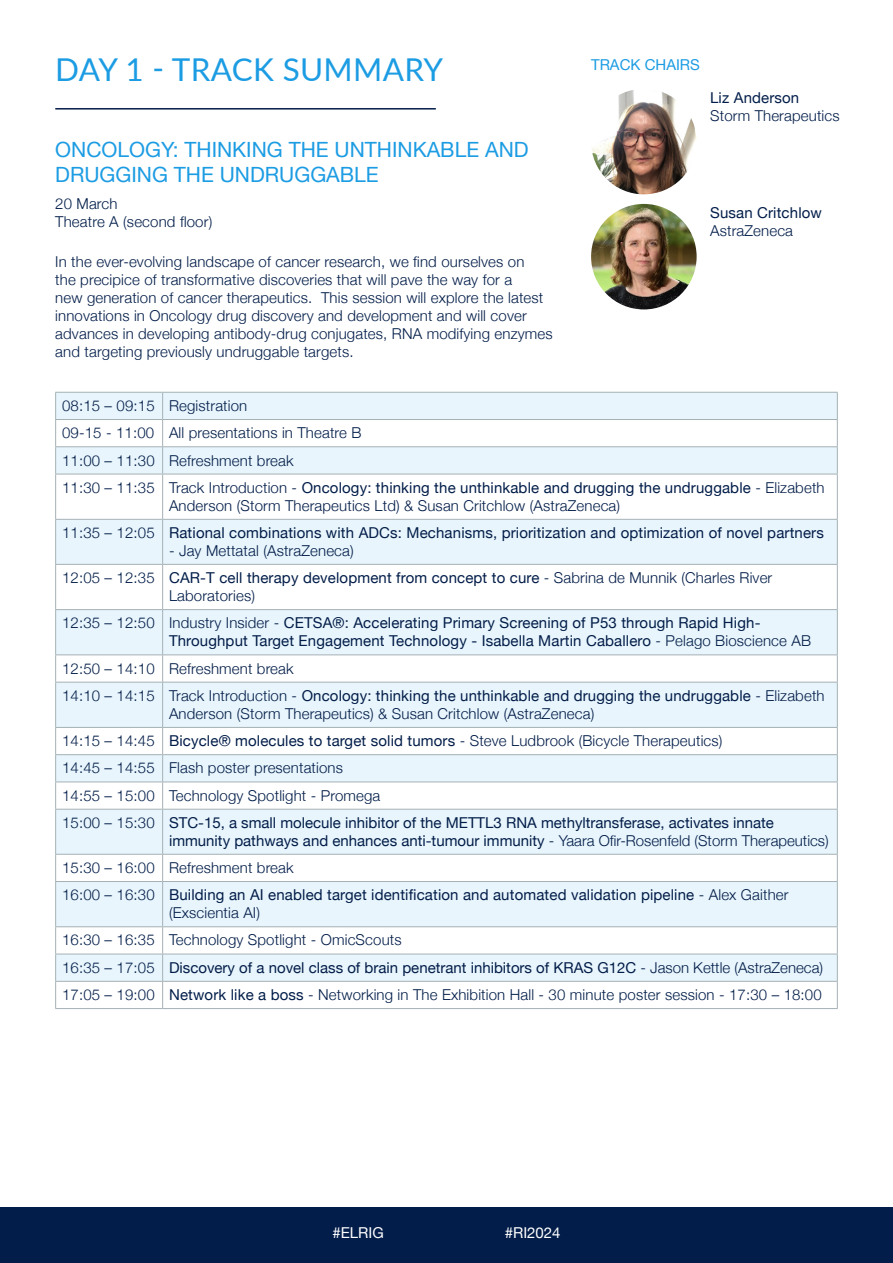
<style>
.page{position:relative;width:893px;height:1263px;background:#fff}
.page>*{position:absolute;margin:0;border:0;box-sizing:border-box;transform-origin:0 0}
.t1{font:31.5px "Lato";letter-spacing:.01em;color:#1c9ce3}
.t2{font:21px/25.2px "Helvetica Neue";color:#1c9ce3}
.t3{font:300 15px/27.3px "Helvetica Neue";letter-spacing:.01em;color:#021d49}
.t4{font:15px/27.3px "Helvetica Neue";letter-spacing:.01em;color:#021d49}
.t5{font:15px "Helvetica Neue";color:#fff}
.t6{font:15px "Helvetica Neue";color:#1c9ce3}
.s1{font-weight:400}
.s2{font-weight:300}
</style>
<div class="page">
<hr style="left:55px;top:108px;width:381px;height:2px;background:#021d49">
<div style="left:0;top:1208px;width:893px;height:55px;background:#021d49"></div>
<img style="left:591px;top:89px;width:106px;height:105px;border-radius:53px">
<img style="left:591px;top:204px;width:106px;height:105px;border-radius:53px">
<svg style="left:56px;top:475px;width:781px;height:506px;fill:#e8f5fc"></svg>
<svg style="left:55px;top:392px;width:783px;height:82px"></svg>
<hr style="left:55px;top:474px;width:108px;height:1px;background:#a5b1b5">
<hr style="left:55px;top:474px;width:1px;height:45px;background:#a5b1b5">
<hr style="left:163px;top:474px;width:675px;height:1px;background:#a5b1b5">
<hr style="left:162px;top:474px;width:1px;height:45px;background:#a5b1b5">
<hr style="left:837px;top:474px;width:1px;height:45px;background:#a5b1b5">
<hr style="left:55px;top:519px;width:108px;height:1px;background:#a5b1b5">
<hr style="left:55px;top:520px;width:1px;height:44px;background:#a5b1b5">
<hr style="left:163px;top:519px;width:675px;height:1px;background:#a5b1b5">
<hr style="left:162px;top:520px;width:1px;height:44px;background:#a5b1b5">
<hr style="left:837px;top:520px;width:1px;height:44px;background:#a5b1b5">
<hr style="left:55px;top:564px;width:108px;height:1px;background:#a5b1b5">
<hr style="left:55px;top:565px;width:1px;height:44px;background:#a5b1b5">
<hr style="left:163px;top:564px;width:675px;height:1px;background:#a5b1b5">
<hr style="left:162px;top:565px;width:1px;height:44px;background:#a5b1b5">
<hr style="left:837px;top:565px;width:1px;height:44px;background:#a5b1b5">
<hr style="left:55px;top:609px;width:108px;height:1px;background:#a5b1b5">
<hr style="left:55px;top:610px;width:1px;height:44px;background:#a5b1b5">
<hr style="left:163px;top:609px;width:675px;height:1px;background:#a5b1b5">
<hr style="left:162px;top:610px;width:1px;height:44px;background:#a5b1b5">
<hr style="left:837px;top:610px;width:1px;height:44px;background:#a5b1b5">
<hr style="left:55px;top:654px;width:108px;height:1px;background:#a5b1b5">
<svg style="left:55px;top:655px;width:1px;height:27px"></svg>
<hr style="left:163px;top:654px;width:675px;height:1px;background:#a5b1b5">
<svg style="left:162px;top:655px;width:1px;height:27px"></svg>
<svg style="left:837px;top:655px;width:1px;height:27px"></svg>
<hr style="left:55px;top:682px;width:108px;height:1px;background:#a5b1b5">
<hr style="left:55px;top:682px;width:1px;height:45px;background:#a5b1b5">
<hr style="left:163px;top:682px;width:675px;height:1px;background:#a5b1b5">
<hr style="left:162px;top:682px;width:1px;height:45px;background:#a5b1b5">
<hr style="left:837px;top:682px;width:1px;height:45px;background:#a5b1b5">
<hr style="left:55px;top:727px;width:108px;height:1px;background:#a5b1b5">
<hr style="left:163px;top:727px;width:675px;height:1px;background:#a5b1b5">
<hr style="left:55px;top:754px;width:108px;height:1px;background:#a5b1b5">
<hr style="left:163px;top:754px;width:675px;height:1px;background:#a5b1b5">
<hr style="left:55px;top:781px;width:108px;height:1px;background:#a5b1b5">
<svg style="left:55px;top:728px;width:1px;height:81px"></svg>
<hr style="left:163px;top:781px;width:675px;height:1px;background:#a5b1b5">
<svg style="left:162px;top:728px;width:1px;height:81px"></svg>
<svg style="left:837px;top:728px;width:1px;height:81px"></svg>
<hr style="left:55px;top:809px;width:108px;height:1px;background:#a5b1b5">
<hr style="left:55px;top:809px;width:1px;height:45px;background:#a5b1b5">
<hr style="left:163px;top:809px;width:675px;height:1px;background:#a5b1b5">
<hr style="left:162px;top:809px;width:1px;height:45px;background:#a5b1b5">
<hr style="left:837px;top:809px;width:1px;height:45px;background:#a5b1b5">
<hr style="left:55px;top:854px;width:108px;height:1px;background:#a5b1b5">
<svg style="left:55px;top:855px;width:1px;height:26px"></svg>
<hr style="left:163px;top:854px;width:675px;height:1px;background:#a5b1b5">
<svg style="left:162px;top:855px;width:1px;height:26px"></svg>
<svg style="left:837px;top:855px;width:1px;height:26px"></svg>
<hr style="left:55px;top:881px;width:108px;height:1px;background:#a5b1b5">
<hr style="left:55px;top:882px;width:1px;height:44px;background:#a5b1b5">
<hr style="left:163px;top:881px;width:675px;height:1px;background:#a5b1b5">
<hr style="left:162px;top:882px;width:1px;height:44px;background:#a5b1b5">
<hr style="left:837px;top:882px;width:1px;height:44px;background:#a5b1b5">
<hr style="left:55px;top:926px;width:108px;height:1px;background:#a5b1b5">
<hr style="left:163px;top:926px;width:675px;height:1px;background:#a5b1b5">
<hr style="left:55px;top:954px;width:108px;height:1px;background:#a5b1b5">
<hr style="left:163px;top:954px;width:675px;height:1px;background:#a5b1b5">
<hr style="left:55px;top:981px;width:108px;height:1px;background:#a5b1b5">
<svg style="left:55px;top:927px;width:1px;height:81px"></svg>
<hr style="left:163px;top:981px;width:675px;height:1px;background:#a5b1b5">
<svg style="left:162px;top:927px;width:1px;height:81px"></svg>
<svg style="left:837px;top:927px;width:1px;height:81px"></svg>
<hr style="left:55px;top:1008px;width:108px;height:1px;background:#a5b1b5">
<hr style="left:163px;top:1008px;width:675px;height:1px;background:#a5b1b5">
<h1 class="t1" style="left:55px;top:47px;width:389px">DAY 1 - TRACK SUMMARY</h1>
<p class="t6" style="left:591px;top:53px;width:110px">TRACK CHAIRS</p>
<h2 class="t2" style="left:55px;top:138px;width:475px">ONCOLOGY: THINKING THE UNTHINKABLE AND<br>DRUGGING THE UNDRUGGABLE</h2>
<p class="t3" style="left:55px;top:193px;width:158px;line-height:18px">20 March<br>Theatre A (second floor)</p>
<p class="t3" style="left:55px;top:251px;width:499px;line-height:18px">In the ever-evolving landscape of cancer research, we find ourselves on<br>the precipice of transformative discoveries that will pave the way for a<br>new generation of cancer therapeutics. This session will explore the latest innovations in Oncology drug discovery and development and will cover advances in developing antibody-drug conjugates, RNA modifying enzymes and targeting previously undruggable targets.</p>
<p class="t4" style="left:710px;top:85px;width:91px">Liz Anderson</p>
<p class="t3" style="left:710px;top:101px;width:131px">Storm Therapeutics</p>
<p class="t4" style="left:710px;top:200px;width:113px">Susan Critchlow</p>
<p class="t3" style="left:710px;top:216px;width:84px">AstraZeneca</p>
<p class="t3" style="left:62px;top:391px;width:764px">08:15 – 09:15 Registration<br>09-15 - 11:00 All presentations in Theatre B<br>11:00 – 11:30 Refreshment break<br>11:30 – 11:35 Track Introduction - <span class="s1">Oncology: thinking the unthinkable and drugging the undruggable</span> - Elizabeth</p>
<p class="t4" style="left:62px;top:493px;width:763px;text-indent:107px"><span class="s2">Anderson (Storm Therapeutics Ltd) &amp; Susan Critchlow (AstraZeneca)<br>11:35 – 12:05</span> Rational combinations with ADCs: Mechanisms, prioritization and optimization of novel partners</p>
<p class="t3" style="left:62px;top:536px;width:712px;text-indent:107px">- Jay Mettatal (AstraZeneca)<br>12:05 – 12:35 <span class="s1">CAR-T cell therapy development from concept to cure</span> - Sabrina de Munnik (Charles River</p>
<p class="t4" style="left:62px;top:583px;width:700px;text-indent:107px"><span class="s2">Laboratories)<br>12:35 – 12:50 Industry Insider -</span> CETSA®: Accelerating Primary Screening of P53 through Rapid High-</p>
<p class="t4" style="left:62px;top:628px;width:764px;text-indent:107px">Throughput Target Engagement Technology - Isabella Martin Caballero <span class="s2">- Pelago Bioscience AB<br>12:50 – 14:10 Refreshment break<br>14:10 – 14:15 Track Introduction -</span> Oncology: thinking the unthinkable and drugging the undruggable <span class="s2">- Elizabeth</span></p>
<p class="t3" style="left:62px;top:699px;width:713px;text-indent:107px">Anderson (Storm Therapeutics) &amp; Susan Critchlow (AstraZeneca)<br>14:15 – 14:45 <span class="s1">Bicycle® molecules to target solid tumors</span> - Steve Ludbrook (Bicycle Therapeutics)<br>14:45 – 14:55 Flash poster presentations<br>14:55 – 15:00 Technology Spotlight - Promega<br>15:00 – 15:30 <span class="s1">STC-15, a small molecule inhibitor of the METTL3 RNA methyltransferase, activates innate</span></p>
<p class="t4" style="left:62px;top:827px;width:768px;text-indent:107px">immunity pathways and enhances anti-tumour immunity <span class="s2">- Yaara Ofir-Rosenfeld (Storm Therapeutics)<br>15:30 – 16:00 Refreshment break<br>16:00 – 16:30</span> Building an AI enabled target identification and automated validation pipeline <span class="s2">- Alex Gaither</span></p>
<p class="t3" style="left:62px;top:898px;width:762px;text-indent:107px">(Exscientia AI)<br>16:30 – 16:35 Technology Spotlight - OmicScouts<br>16:35 – 17:05 <span class="s1">Discovery of a novel class of brain penetrant inhibitors of KRAS G12C</span> - Jason Kettle (AstraZeneca)<br>17:05 – 19:00 <span class="s1">Network like a boss</span> - Networking in The Exhibition Hall - 30 minute poster session - 17:30 – 18:00</p>
<p class="t5" style="left:332px;top:1221px;width:53px">#ELRIG</p>
<p class="t5" style="left:505px;top:1221px;width:57px">#RI2024</p>
</div>
